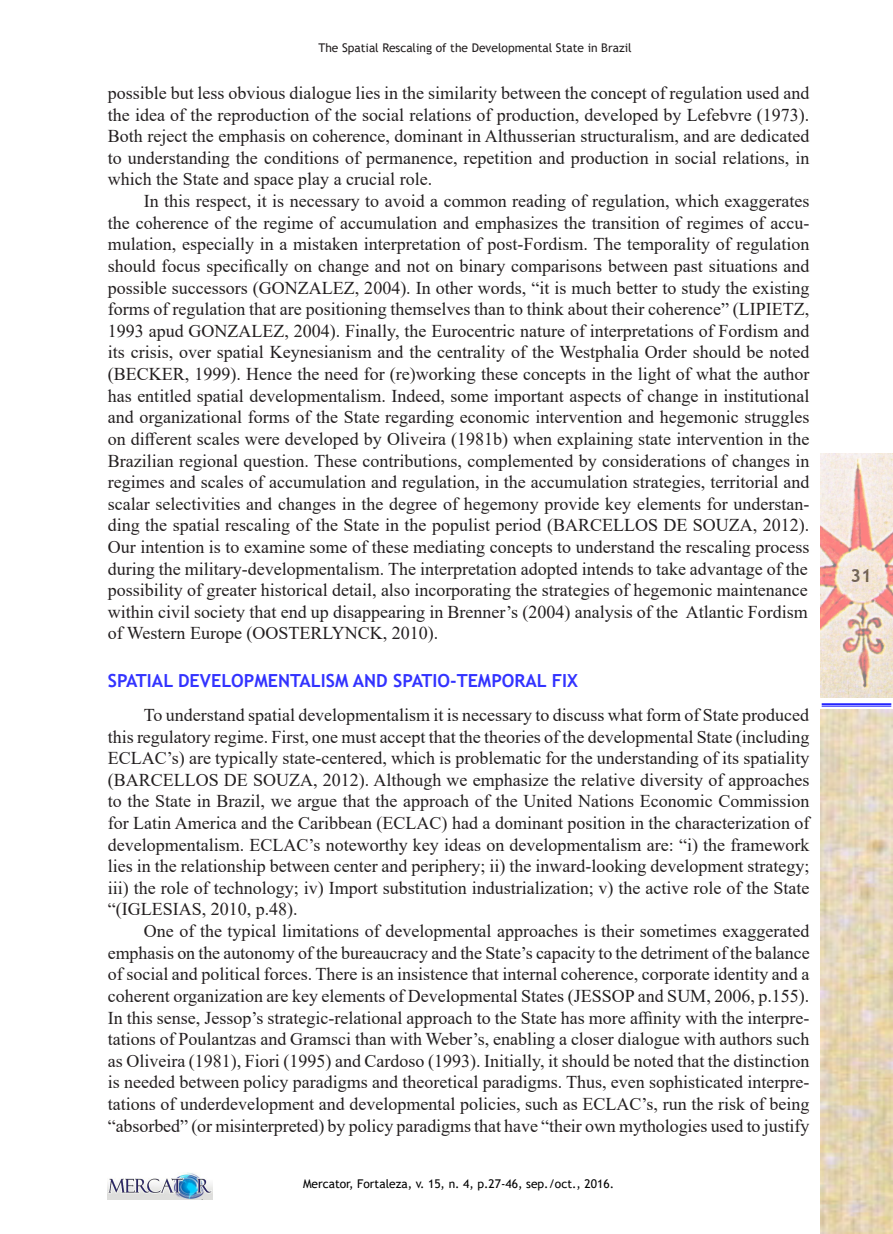
<style>
.page{position:relative;width:893px;height:1234px;background:#fff}
.page>*{position:absolute;margin:0;border:0;box-sizing:border-box;transform-origin:0 0}
.t1{font:18px/21.6px "Times New Roman";color:#231f20;text-align:justify}
.SUBTÍTULO_1{font:700 18px "Trebuchet MS";color:#33f}
.t2{font:700 18px "Trebuchet MS";color:#000}
.t3{font:12px "Trebuchet MS";color:#000}
.t4{font:12px "Trebuchet MS";color:#231f20}
</style>
<div class="page">
<img style="left:108px;top:1172px;width:105px;height:27px">
<img style="left:821px;top:453px;width:72px;height:244px">
<hr style="left:822px;top:703px;width:69px;height:1px;background:#00f">
<hr style="left:822px;top:705px;width:69px;height:1px;background:#00f">
<img style="left:821px;top:709px;width:72px;height:524px">
<p class="t4" style="left:318px;top:40px;width:315px">The Spatial Rescaling of the Developmental State in Brazil</p>
<p class="t1" style="left:108px;top:82px;width:703px">possible but less obvious dialogue lies in the similarity between the concept of regulation used and the idea of the reproduction of the social relations of production, developed by Lefebvre (1973).<br>Both reject the emphasis on coherence, dominant in Althusserian structuralism, and are dedicated to understanding the conditions of permanence, repetition and production in social relations, in which the State and space play a crucial role.</p>
<p class="t1" style="left:108px;top:190px;width:703px;text-indent:36px">In this respect, it is necessary to avoid a common reading of regulation, which exaggerates the coherence of the regime of accumulation and emphasizes the transition of regimes of accu&shy;mulation, especially in a mistaken interpretation of post-Fordism. The temporality of regulation should focus specifically on change and not on binary comparisons between past situations and possible successors (GONZALEZ, 2004). In other words, “it is much better to study the existing forms of regulation that are positioning themselves than to think about their coherence” (LIPIETZ, 1993 apud GONZALEZ, 2004). Finally, the Eurocentric nature of interpretations of Fordism and its crisis, over spatial Keynesianism and the centrality of the Westphalia Order should be noted (BECKER, 1999). Hence the need for (re)working these concepts in the light of what the author has entitled spatial developmentalism. Indeed, some important aspects of change in institutional and organizational forms of the State regarding economic intervention and hegemonic struggles on different scales were developed by Oliveira (1981b) when explaining state intervention in the Brazilian regional question. These contributions, complemented by considerations of changes in regimes and scales of accumulation and regulation, in the accumulation strategies, territorial and scalar selectivities and changes in the degree of hegemony provide key elements for understan&shy;ding the spatial rescaling of the State in the populist period (BARCELLOS DE SOUZA, 2012).<br>Our intention is to examine some of these mediating concepts to understand the rescaling process during the military-developmentalism. The interpretation adopted intends to take advantage of the possibility of greater historical detail, also incorporating the strategies of hegemonic maintenance within civil society that end up disappearing in Brenner’s (2004) analysis of the Atlantic Fordism of Western Europe (OOSTERLYNCK, 2010).</p>
<p class="SUBTÍTULO_1" style="left:108px;top:668px;width:472px">SPATIAL DEVELOPMENTALISM AND SPATIO-TEMPORAL FIX</p>
<p class="t1" style="left:108px;top:703px;width:703px;text-indent:36px">To understand spatial developmentalism it is necessary to discuss what form of State produced this regulatory regime. First, one must accept that the theories of the developmental State (including ECLAC’s) are typically state-centered, which is problematic for the understanding of its spatiality (BARCELLOS DE SOUZA, 2012). Although we emphasize the relative diversity of approaches to the State in Brazil, we argue that the approach of the United Nations Economic Commission for Latin America and the Caribbean (ECLAC) had a dominant position in the characterization of developmentalism. ECLAC’s noteworthy key ideas on developmentalism are: “i) the framework lies in the relationship between center and periphery; ii) the inward-looking development strategy; iii) the role of technology; iv) Import substitution industrialization; v) the active role of the State “(IGLESIAS, 2010, p.48).</p>
<p class="t1" style="left:108px;top:919px;width:703px;text-indent:36px">One of the typical limitations of developmental approaches is their sometimes exaggerated emphasis on the autonomy of the bureaucracy and the State’s capacity to the detriment of the balance of social and political forces. There is an insistence that internal coherence, corporate identity and a coherent organization are key elements of Developmental States (JESSOP and SUM, 2006, p.155).<br>In this sense, Jessop’s strategic-relational approach to the State has more affinity with the interpre&shy;tations of Poulantzas and Gramsci than with Weber’s, enabling a closer dialogue with authors such as Oliveira (1981), Fiori (1995) and Cardoso (1993). Initially, it should be noted that the distinction is needed between policy paradigms and theoretical paradigms. Thus, even sophisticated interpre&shy;tations of underdevelopment and developmental policies, such as ECLAC’s, run the risk of being “absorbed” (or misinterpreted) by policy paradigms that have “their own mythologies used to justify</p>
<p class="t3" style="left:303px;top:1175px;width:313px">Mercator, Fortaleza, v. 15, n. 4, p.27-46, sep./oct., 2016.</p>
<p class="t2" style="left:851px;top:564px;width:23px">31</p>
</div>
